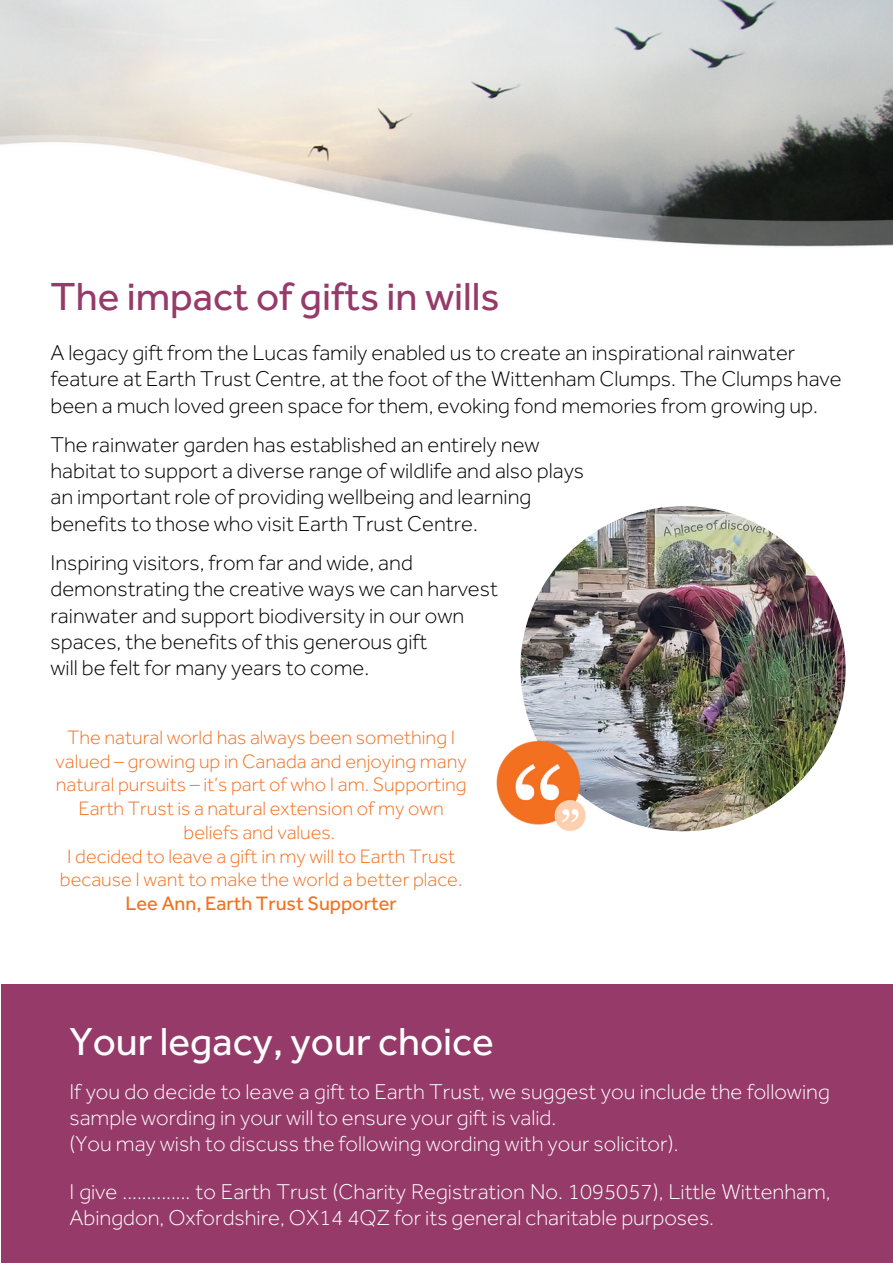
<style>
.page{position:relative;width:893px;height:1264px;background:#fff}
.page>*{position:absolute;margin:0;border:0;box-sizing:border-box;transform-origin:0 0}
.t1{font:40.5px "Effra";color:#963a69}
.t2{font:40.5px "Effra";color:#fff}
.t3{font:300 22.2px/26.1px "Effra";color:#000}
.t4{font:300 22.2px/25.8px "Effra";color:#fff}
.t5{font:300 20.1px/23.7px "Effra";color:#f37021;text-align:center}
.t6{font:20.1px "Effra";color:#f37021}
</style>
<div class="page">
<img style="left:0;top:0;width:892px;height:131px">
<img style="left:0;top:131px;width:892px;height:116px">
<div style="left:1px;top:984px;width:891px;height:278px;background:#963a69"></div>
<img style="left:520px;top:506px;width:325px;height:325px;border-radius:50%">
<img style="left:496px;top:731px;width:98px;height:101px">
<p class="t1" style="left:50px;top:272px;width:450px">The impact of gifts in wills</p>
<p class="t3" style="left:50px;top:339px;width:792px">A legacy gift from the Lucas family enabled us to create an inspirational rainwater feature at Earth Trust Centre, at the foot of the Wittenham Clumps. The Clumps have been a much loved green space for them, evoking fond memories from growing up.</p>
<p class="t3" style="left:50px;top:431px;width:490px">The rainwater garden has established an entirely new</p>
<p class="t3" style="left:50px;top:457px;width:535px">habitat to support a diverse range of wildlife and also plays</p>
<p class="t3" style="left:50px;top:483px;width:482px">an important role of providing wellbeing and learning</p>
<p class="t3" style="left:50px;top:510px;width:429px">benefits to those who visit Earth Trust Centre.</p>
<p class="t3" style="left:50px;top:549px;width:364px">Inspiring visitors, from far and wide, and</p>
<p class="t3" style="left:50px;top:575px;width:449px">demonstrating the creative ways we can harvest</p>
<p class="t3" style="left:50px;top:601px;width:415px">rainwater and support biodiversity in our own</p>
<p class="t3" style="left:50px;top:628px;width:378px">spaces, the benefits of this generous gift</p>
<p class="t3" style="left:50px;top:654px;width:320px">will be felt for many years to come.</p>
<p class="t5" style="left:56px;top:725px;width:412px">The natural world has always been something I valued – growing up in Canada and enjoying many natural pursuits – it’s part of who I am. Supporting Earth Trust is a natural extension of my own beliefs and values.</p>
<p class="t5" style="left:60px;top:843px;width:404px">I decided to leave a gift in my will to Earth Trust because I want to make the world a better place.</p>
<p class="t6" style="left:125px;top:891px;width:273px">Lee Ann, Earth Trust Supporter</p>
<p class="t2" style="left:69px;top:1016px;width:426px">Your legacy, your choice</p>
<p class="t4" style="left:69px;top:1078px;width:761px">If you do decide to leave a gift to Earth Trust, we suggest you include the following sample wording in your will to ensure your gift is valid.</p>
<p class="t4" style="left:69px;top:1129px;width:610px">(You may wish to discuss the following wording with your solicitor).</p>
<p class="t4" style="left:69px;top:1178px;width:762px">I give .............. to Earth Trust (Charity Registration No. 1095057), Little Wittenham,<br>Abingdon, Oxfordshire, OX14 4QZ for its general charitable purposes.</p>
</div>
